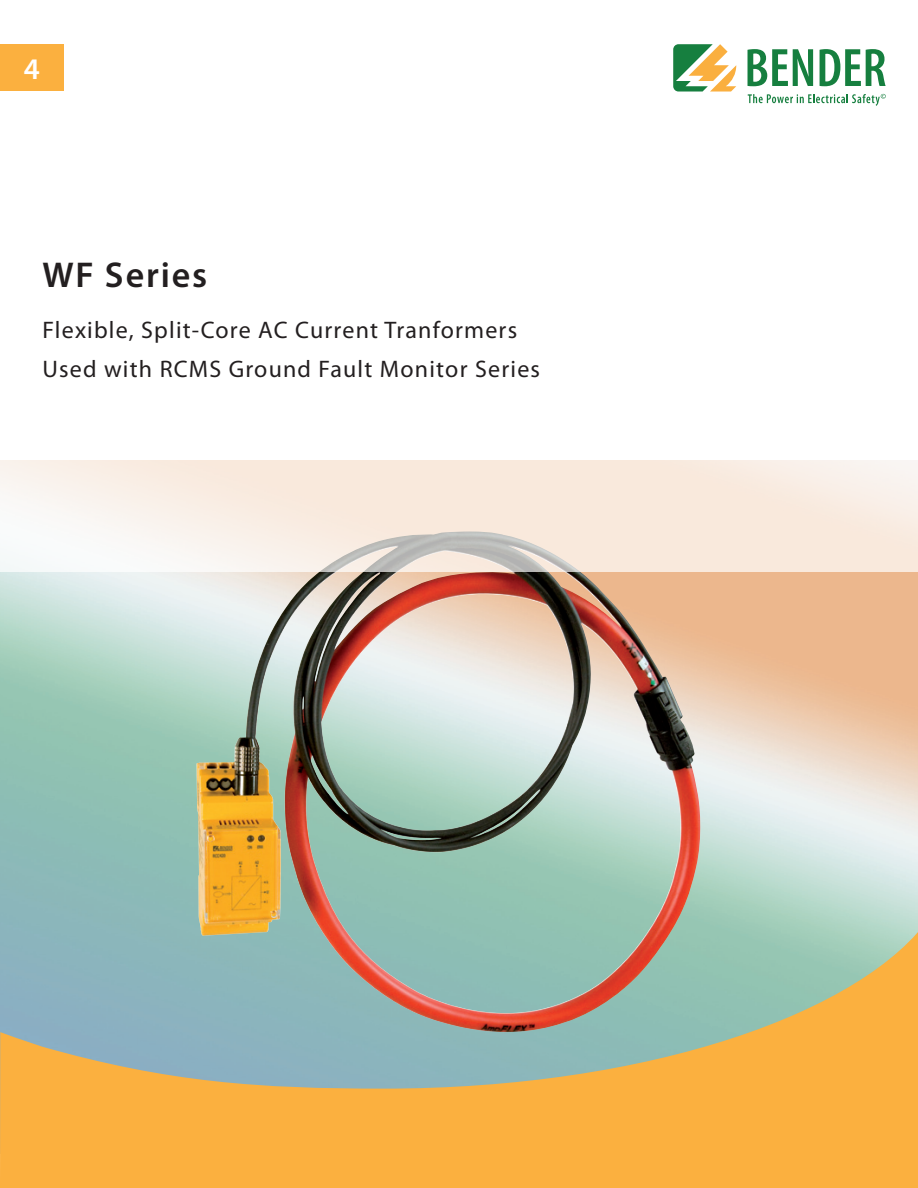
<style>
.page{position:relative;width:918px;height:1188px;background:#fff}
.page>*{position:absolute;margin:0;border:0;box-sizing:border-box;transform-origin:0 0}
.t1{font:600 36px "Myriad Pro";letter-spacing:.05em;color:#231f20}
.t2{font:600 30px "Myriad Pro";color:#fff}
.t3{font:24px/38.2px "Myriad Pro";letter-spacing:.05em;color:#231f20}
</style>
<div class="page">
<svg style="left:0;top:916px;width:918px;height:272px;background:#d3b36d"></svg>
<svg style="left:748px;top:94px;width:138px;height:12px"></svg>
<svg style="left:748px;top:49px;width:65px;height:37px"></svg>
<svg style="left:820px;top:49px;width:66px;height:37px"></svg>
<svg style="left:673px;top:44px;width:63px;height:48px"></svg>
<img style="left:196px;top:571px;width:505px;height:461px">
<svg style="left:0;top:460px;width:918px;height:111px;fill:#f9e9dc"></svg>
<div style="left:0;top:44px;width:64px;height:47px;background:#fbb03f"></div>
<p class="t2" style="left:24px;top:50px;width:18px">4</p>
<h1 class="t1" style="left:43px;top:252px;width:166px">WF Series</h1>
<p class="t3" style="left:43px;top:311px;width:499px">Flexible, Split-Core AC Current Tranformers<br>Used with RCMS Ground Fault Monitor Series</p>
</div>
